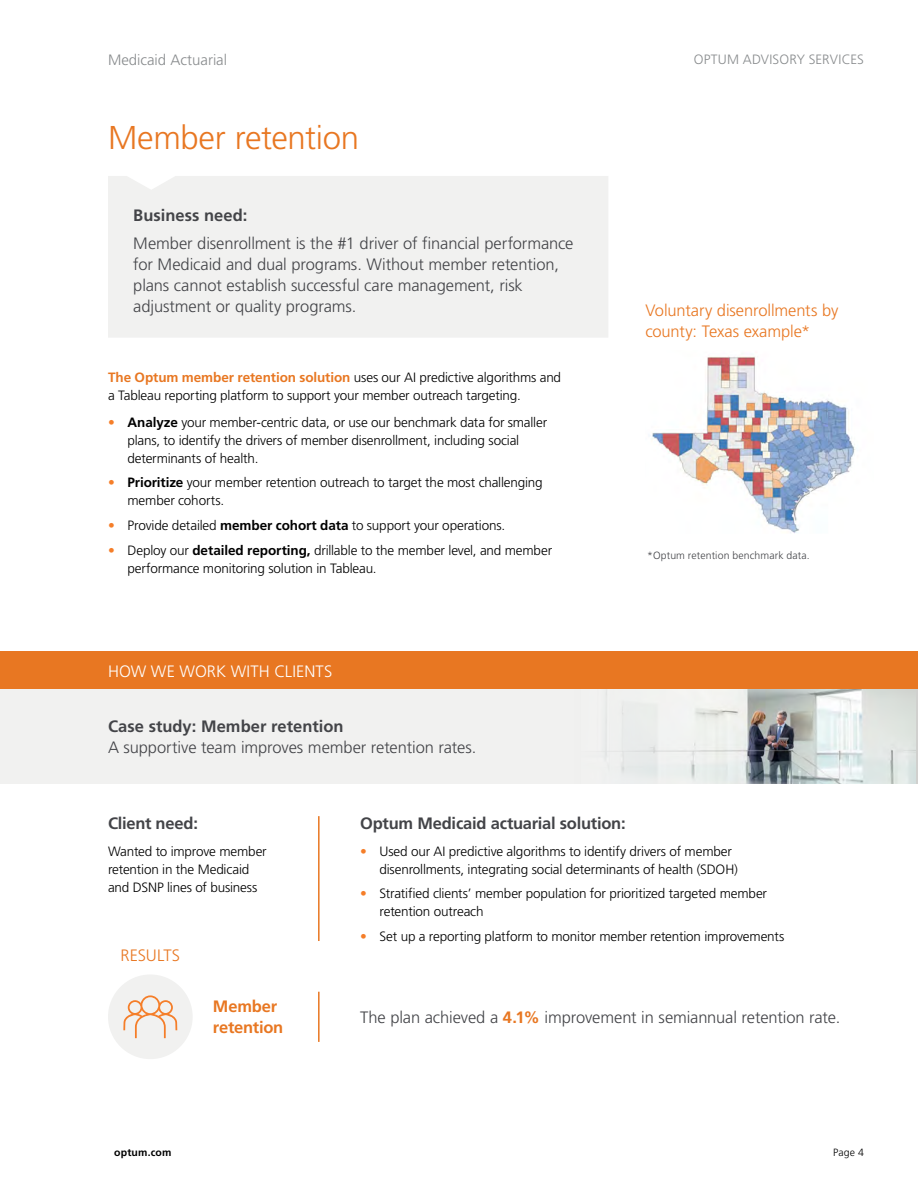
<style>
.page{position:relative;width:918px;height:1188px;background:#fff}
.page>*{position:absolute;margin:0;border:0;box-sizing:border-box;transform-origin:0 0}
.t1{font:300 33px "Frutiger LT Pro";letter-spacing:-.015em;color:#e87722}
.t2{font:300 16.5px/21px "Frutiger LT Pro";letter-spacing:-.005em;color:#434448}
.t3{font:700 16.5px "Frutiger LT Pro";letter-spacing:-.005em;color:#434448}
.t4{font:300 16.5px/21px "Frutiger LT Pro";letter-spacing:-.005em;color:#e87722}
.t5{font:300 16.5px "Frutiger LT Pro";letter-spacing:.005em;color:#fff}
.t6{font:700 16.5px/21px "Frutiger LT Pro";letter-spacing:-.015em;color:#e87722}
.t7{font:300 15px "Frutiger LT Pro";color:#888b8d}
.t8{font:300 13.5px/18px "Frutiger LT Pro";letter-spacing:-.01em;color:#000}
.t9{font:300 13.5px "Frutiger LT Pro";letter-spacing:.01em;color:#888b8d}
.t10{font:300 10.5px "Frutiger LT Pro";letter-spacing:.01em;color:#434448}
.t11{font:700 10.5px "Frutiger LT Pro";letter-spacing:.02em;color:#000}
.t12{font:300 10.5px "Frutiger LT Pro";color:#000}
.s1{font-weight:700;color:#e87722}
.s2{color:#f57e29}
.s3{font-weight:700}
</style>
<div class="page">
<div style="left:108px;top:176px;width:500px;height:161px;background:#f1f1f0"></div>
<img style="left:649px;top:356px;width:206px;height:177px">
<div style="left:0;top:689px;width:918px;height:95px;background:#f1f1f0"></div>
<svg style="left:916px;top:689px;width:2px;height:95px"></svg>
<img style="left:603px;top:689px;width:313px;height:95px">
<div style="left:0;top:652px;width:918px;height:37px;background:#e87722"></div>
<hr style="left:318px;top:816px;width:2px;height:125px;background:#e87722">
<hr style="left:318px;top:992px;width:2px;height:50px;background:#e87722">
<div style="left:108px;top:974px;width:85px;height:85px;background:#f1f1f0;border-radius:50%"></div>
<svg style="left:123px;top:995px;width:54px;height:43px"></svg>
<p class="t7" style="left:108px;top:51px;width:121px">Medicaid Actuarial</p>
<h1 class="t1" style="left:108px;top:118px;width:253px">Member retention</h1>
<p class="t3" style="left:133px;top:205px;width:116px">Business need:</p>
<p class="t2" style="left:133px;top:232px;width:442px">Member disenrollment is the #1 driver of financial performance for Medicaid and dual programs. Without member retention, plans cannot establish successful care management, risk adjustment or quality programs.</p>
<p class="t8" style="left:108px;top:368px;width:455px"><span class="s1">The Optum member retention solution</span> uses our AI predictive algorithms and a Tableau reporting platform to support your member outreach targeting.</p>
<p class="t8" style="left:127px;top:413px;width:421px;text-indent:-19px"><span class="s2">•</span> <span class="s3">Analyze</span> your member-centric data, or use our benchmark data for smaller plans, to identify the drivers of member disenrollment, including social determinants of health.</p>
<p class="t8" style="left:127px;top:474px;width:417px;text-indent:-19px"><span class="s2">•</span> <span class="s3">Prioritize</span> your member retention outreach to target the most challenging member cohorts.</p>
<p class="t8" style="left:108px;top:516px;width:399px"><span class="s2">•</span> Provide detailed <span class="s3">member cohort data</span> to support your operations.</p>
<p class="t8" style="left:127px;top:541px;width:426px;text-indent:-19px"><span class="s2">•</span> Deploy our <span class="s3">detailed reporting,</span> drillable to the member level, and member performance monitoring solution in Tableau.</p>
<p class="t5" style="left:108px;top:661px;width:226px">HOW WE WORK WITH CLIENTS</p>
<p class="t3" style="left:108px;top:717px;width:237px">Case study: Member retention</p>
<p class="t2" style="left:108px;top:737px;width:370px">A supportive team improves member retention rates.</p>
<p class="t9" style="left:694px;top:52px;width:172px">OPTUM ADVISORY SERVICES</p>
<p class="t4" style="left:645px;top:300px;width:194px">Voluntary disenrollments by county: Texas example*</p>
<p class="t10" style="left:647px;top:549px;width:164px">*Optum retention benchmark data.</p>
<p class="t3" style="left:108px;top:813px;width:92px">Client need:</p>
<p class="t8" style="left:108px;top:842px;width:160px">Wanted to improve member retention in the Medicaid and DSNP lines of business</p>
<p class="t4" style="left:121px;top:945px;width:61px">RESULTS</p>
<p class="t6" style="left:213px;top:996px;width:72px">Member retention</p>
<p class="t3" style="left:360px;top:813px;width:267px">Optum Medicaid actuarial solution:</p>
<p class="t8" style="left:380px;top:842px;width:360px;text-indent:-19px"><span class="s2">•</span> Used our AI predictive algorithms to identify drivers of member disenrollments, integrating social determinants of health (SDOH)</p>
<p class="t8" style="left:380px;top:885px;width:389px;text-indent:-19px"><span class="s2">•</span> Stratified clients’ member population for prioritized targeted member retention outreach</p>
<p class="t8" style="left:360px;top:927px;width:426px"><span class="s2">•</span> Set up a reporting platform to monitor member retention improvements</p>
<p class="t2" style="left:360px;top:1007px;width:482px">The plan achieved a <span class="s1">4.1%</span> improvement in semiannual retention rate.</p>
<p class="t11" style="left:114px;top:1146px;width:59px">optum.com</p>
<p class="t12" style="left:833px;top:1146px;width:32px">Page 4</p>
</div>
